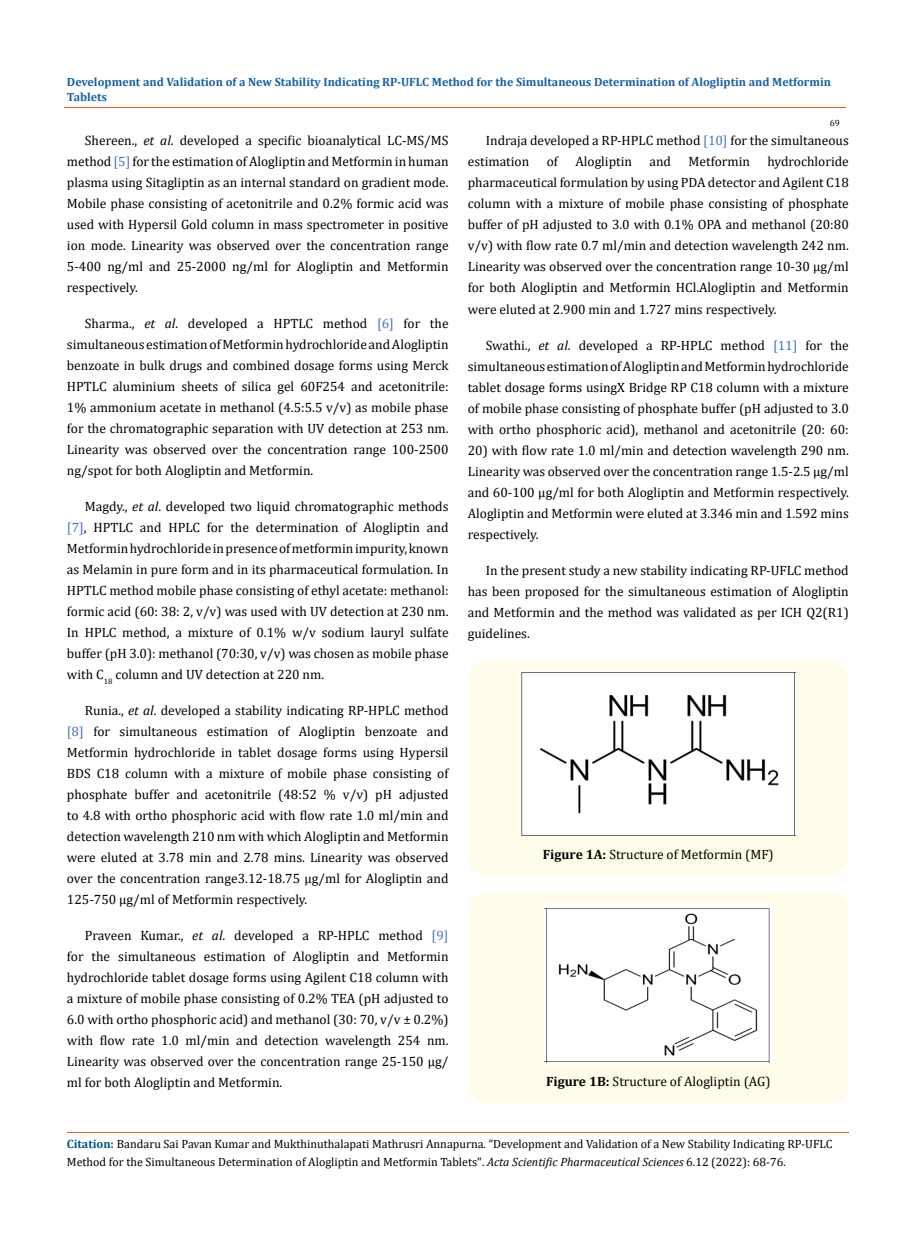
<style>
.page{position:relative;width:917px;height:1242px;background:#fff}
.page>*{position:absolute;margin:0;border:0;box-sizing:border-box;transform-origin:0 0}
.t1{font:13.5px/21px "Cambria";color:#000;text-align:justify}
.t2{font:12px/18px "Cambria";color:#000}
.t3{font:700 12px/15px "Cambria";color:#1560a6}
.t4{font:9px "Cambria";color:#000}
.s1{font-style:italic}
.s2{color:#4472c4}
.s3{font-weight:700}
.s4{font-weight:700;color:#035089}
</style>
<div class="page">
<div style="left:468px;top:661px;width:380px;height:215px;background:#fffde9;border-radius:18px"></div>
<img style="left:521px;top:671px;width:274px;height:165px">
<div style="left:468px;top:892px;width:380px;height:211px;background:#fffde9;border-radius:18px"></div>
<img style="left:544px;top:905px;width:228px;height:157px">
<hr style="left:64px;top:108px;width:781px;height:1px;background:#e05d1a">
<hr style="left:67px;top:1132px;width:781px;height:1px;background:#e05d1a">
<p class="t3" style="left:67px;top:74px;width:765px">Development and Validation of a New Stability Indicating RP-UFLC Method for the Simultaneous Determination of Alogliptin and Metformin<br>Tablets</p>
<p class="t1" style="left:67px;top:130px;width:383px;text-indent:18px">Shereen., <span class="s1">et al</span>. developed a specific bioanalytical LC-MS/MS method <span class="s2">[5]</span> for the estimation of Alogliptin and Metformin in human plasma using Sitagliptin as an internal standard on gradient mode.<br>Mobile phase consisting of acetonitrile and 0.2% formic acid was used with Hypersil Gold column in mass spectrometer in positive ion mode. Linearity was observed over the concentration range 5-400 ng/ml and 25-2000 ng/ml for Alogliptin and Metformin respectively.</p>
<p class="t1" style="left:67px;top:313px;width:383px;text-indent:18px">Sharma., <span class="s1">et al</span>. developed a HPTLC method <span class="s2">[6]</span> for the simultaneous estimation of Metformin hydrochloride and Alogliptin benzoate in bulk drugs and combined dosage forms using Merck HPTLC aluminium sheets of silica gel 60F254 and acetonitrile:<br>1% ammonium acetate in methanol (4.5:5.5 v/v) as mobile phase for the chromatographic separation with UV detection at 253 nm.<br>Linearity was observed over the concentration range 100-2500 ng/spot for both Alogliptin and Metformin.</p>
<p class="t1" style="left:67px;top:496px;width:383px;text-indent:18px">Magdy., <span class="s1">et al</span>. developed two liquid chromatographic methods <span class="s2">[7]</span>, HPTLC and HPLC for the determination of Alogliptin and Metformin hydrochloride in presence of metformin impurity, known as Melamin in pure form and in its pharmaceutical formulation. In HPTLC method mobile phase consisting of ethyl acetate: methanol: formic acid (60: 38: 2, v/v) was used with UV detection at 230 nm.<br>In HPLC method, a mixture of 0.1% w/v sodium lauryl sulfate buffer (pH 3.0): methanol (70:30, v/v) was chosen as mobile phase with C<sub>18</sub> column and UV detection at 220 nm.</p>
<p class="t1" style="left:67px;top:700px;width:383px;text-indent:18px">Runia., <span class="s1">et al</span>. developed a stability indicating RP-HPLC method <span class="s2">[8]</span> for simultaneous estimation of Alogliptin benzoate and Metformin hydrochloride in tablet dosage forms using Hypersil BDS C18 column with a mixture of mobile phase consisting of phosphate buffer and acetonitrile (48:52 % v/v) pH adjusted to 4.8 with ortho phosphoric acid with flow rate 1.0 ml/min and detection wavelength 210 nm with which Alogliptin and Metformin were eluted at 3.78 min and 2.78 mins. Linearity was observed over the concentration range3.12-18.75 µg/ml for Alogliptin and 125-750 µg/ml of Metformin respectively.</p>
<p class="t1" style="left:67px;top:925px;width:383px;text-indent:18px">Praveen Kumar., <span class="s1">et al</span>. developed a RP-HPLC method <span class="s2">[9] </span>for the simultaneous estimation of Alogliptin and Metformin hydrochloride tablet dosage forms using Agilent C18 column with a mixture of mobile phase consisting of 0.2% TEA (pH adjusted to 6.0 with ortho phosphoric acid) and methanol (30: 70, v/v ± 0.2%) with flow rate 1.0 ml/min and detection wavelength 254 nm.<br>Linearity was observed over the concentration range 25-150 µg/ ml for both Alogliptin and Metformin.</p>
<p class="t4" style="left:829px;top:118px;width:11px">69</p>
<p class="t1" style="left:468px;top:130px;width:382px;text-indent:18px">Indraja developed a RP-HPLC method <span class="s2">[10]</span> for the simultaneous estimation</p>
<p class="t1" style="left:546px;top:151px;width:13px">of</p>
<p class="t1" style="left:575px;top:151px;width:58px">Alogliptin</p>
<p class="t1" style="left:649px;top:151px;width:23px">and</p>
<p class="t1" style="left:688px;top:151px;width:63px">Metformin</p>
<p class="t1" style="left:468px;top:151px;width:382px;text-indent:299px">hydrochloride pharmaceutical formulation by using PDA detector and Agilent C18 column with a mixture of mobile phase consisting of phosphate buffer of pH adjusted to 3.0 with 0.1% OPA and methanol (20:80 v/v) with flow rate 0.7 ml/min and detection wavelength 242 nm.<br>Linearity was observed over the concentration range 10-30 µg/ml for both Alogliptin and Metformin HCl.Alogliptin and Metformin were eluted at 2.900 min and 1.727 mins respectively.</p>
<p class="t1" style="left:468px;top:334px;width:382px;text-indent:18px">Swathi., <span class="s1">et al</span>. developed a RP-HPLC method <span class="s2">[11]</span> for the simultaneous estimation of Alogliptin and Metformin hydrochloride tablet dosage forms usingX Bridge RP C18 column with a mixture of mobile phase consisting of phosphate buffer (pH adjusted to 3.0 with ortho phosphoric acid), methanol and acetonitrile (20: 60:</p>
<p class="t1" style="left:468px;top:439px;width:382px">20) with flow rate 1.0 ml/min and detection wavelength 290 nm.<br>Linearity was observed over the concentration range 1.5-2.5 µg/ml and 60-100 µg/ml for both Alogliptin and Metformin respectively.<br>Alogliptin and Metformin were eluted at 3.346 min and 1.592 mins respectively.</p>
<p class="t1" style="left:468px;top:559px;width:382px;text-indent:18px">In the present study a new stability indicating RP-UFLC method has been proposed for the simultaneous estimation of Alogliptin and Metformin and the method was validated as per ICH Q2(R1) guidelines.</p>
<p class="t1" style="left:543px;top:844px;width:232px"><span class="s3">Figure 1A:</span> Structure of Metformin (MF)</p>
<p class="t1" style="left:546px;top:1071px;width:226px"><span class="s3">Figure 1B:</span> Structure of Alogliptin (AG)</p>
<p class="t2" style="left:67px;top:1135px;width:767px"><span class="s4">Citation:</span> Bandaru Sai Pavan Kumar and Mukthinuthalapati Mathrusri Annapurna<span class="s1">.</span> “Development and Validation of a New Stability Indicating RP-UFLC<br>Method for the Simultaneous Determination of Alogliptin and Metformin Tablets". <span class="s1">Acta Scientific Pharmaceutical Sciences</span> 6.12 (2022): 68-76.</p>
</div>
